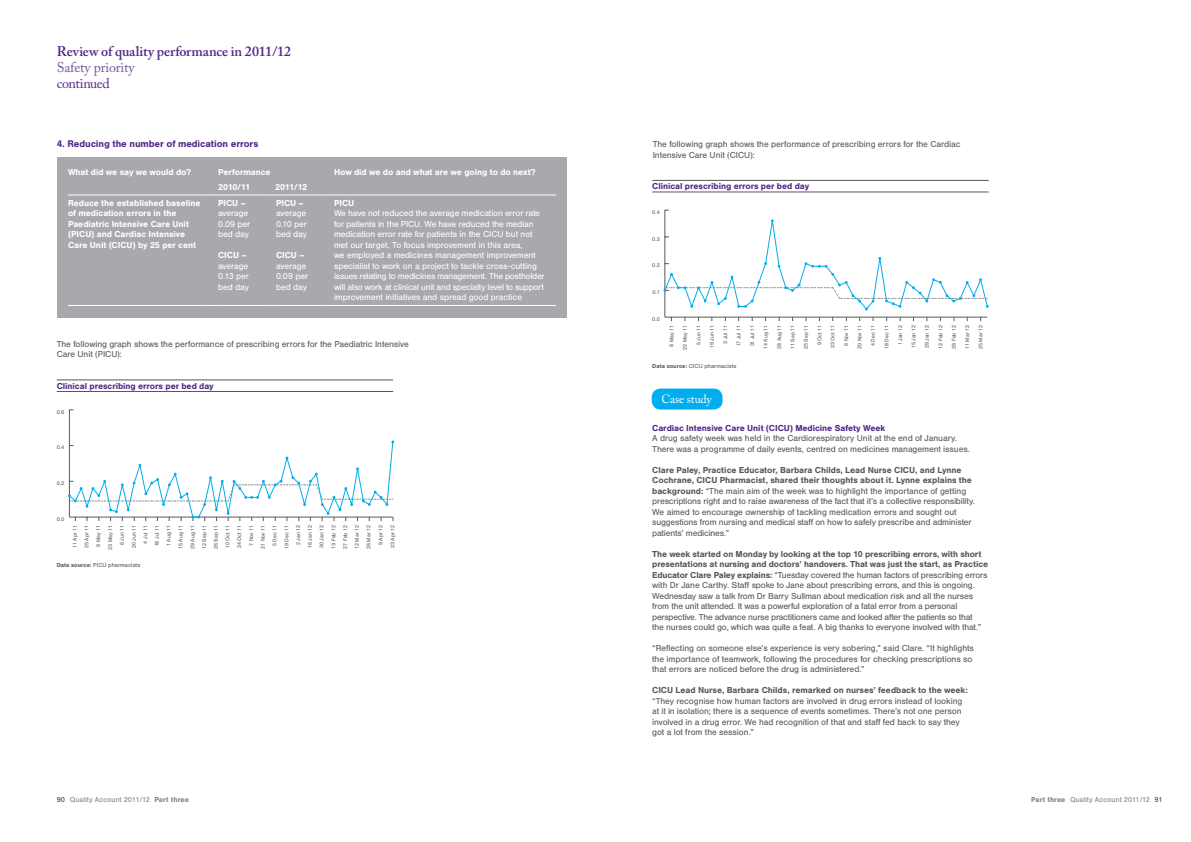
<style>
.page{position:relative;width:1191px;height:842px;background:#fff}
.page>*{position:absolute;margin:0;border:0;box-sizing:border-box;transform-origin:0 0}
.t1{font:600 14px "Adobe Caslon Pro";letter-spacing:-.005em;color:#512888}
.t2{font:14px "Adobe Caslon Pro";letter-spacing:-.01em;color:#72559e}
.t3{font:14px "Adobe Caslon Pro";letter-spacing:-.025em;color:#512888}
.t4{font:12px "Adobe Caslon Pro";letter-spacing:-.025em;color:#fff}
.t5{font:700 10px "Nimbus San TOT";letter-spacing:-.01em;color:#512888}
.t6{font:9px/10.5px "Nimbus San TOT";letter-spacing:-.01em;color:#57585a}
.t7{font:9px/10.5px "Nimbus San TOT";letter-spacing:-.015em;color:#fff}
.t8{font:700 9px/10.5px "Nimbus San TOT";letter-spacing:-.005em;color:#fff}
.t9{font:700 9px "Nimbus San TOT";letter-spacing:-.005em;color:#512888}
.t10{font:700 9px "Nimbus San TOT";letter-spacing:-.005em;color:#57585a}
.t11{font:7.5px "Nimbus San TOT";color:#808285}
.t12{font:6px "Nimbus San TOT";letter-spacing:.005em;color:#57585a}
.t13{font:5.6px/11.8px "Nimbus San TOT";color:#57585a;text-align:right;scale:.95 1}
.t14{font:5.6px "Nimbus San TOT";color:#57585a}
.s1{font-weight:700}
.s2{color:#512888}
</style>
<div class="page">
<hr style="left:652px;top:180px;width:336px;height:1px;background:#57585a">
<hr style="left:652px;top:192px;width:336px;height:1px;background:#57585a">
<hr style="left:665px;top:317px;width:322px;height:1px;background:#57585a">
<hr style="left:664px;top:210px;width:1px;height:107px;background:#57585a">
<svg style="left:663px;top:219px;width:325px;height:91px"></svg>
<div style="left:651px;top:389px;width:71px;height:21px;background:#00aeef;border-radius:9px"></div>
<hr style="left:57px;top:380px;width:336px;height:1px;background:#57585a">
<hr style="left:57px;top:391px;width:336px;height:1px;background:#57585a">
<hr style="left:69px;top:410px;width:1px;height:107px;background:#57585a">
<svg style="left:68px;top:440px;width:326px;height:81px"></svg>
<div style="left:57px;top:157px;width:509px;height:160px;background:#a8a9ad"></div>
<hr style="left:68px;top:195px;width:139px;height:1px;background:#fff">
<hr style="left:334px;top:195px;width:222px;height:1px;background:#fff">
<hr style="left:218px;top:195px;width:47px;height:1px;background:#fff">
<hr style="left:276px;top:195px;width:47px;height:1px;background:#fff">
<hr style="left:68px;top:305px;width:139px;height:1px;background:#fff">
<hr style="left:218px;top:305px;width:47px;height:1px;background:#fff">
<hr style="left:276px;top:305px;width:47px;height:1px;background:#fff">
<hr style="left:334px;top:305px;width:222px;height:1px;background:#fff">
<h1 class="t1" style="left:57px;top:43px;width:236px">Review of quality performance in 2011/12</h1>
<h1 class="t2" style="left:57px;top:59px;width:79px">Safety priority</h1>
<h1 class="t3" style="left:57px;top:75px;width:55px">continued</h1>
<p class="t5" style="left:57px;top:138px;width:203px">4. Reducing the number of medication errors</p>
<p class="t8" style="left:68px;top:167px;width:124px">What did we say we would do?</p>
<p class="t8" style="left:218px;top:167px;width:54px">Performance</p>
<p class="t8" style="left:334px;top:167px;width:203px">How did we do and what are we going to do next?</p>
<p class="t8" style="left:218px;top:182px;width:34px">2010/11</p>
<p class="t8" style="left:275px;top:182px;width:33px">2011/12</p>
<p class="t8" style="left:68px;top:198px;width:134px">Reduce the established baseline of medication errors in the<br>Paediatric Intensive Care Unit (PICU) and Cardiac Intensive<br>Care Unit (CICU) by 25 per cent</p>
<p class="t8" style="left:218px;top:198px;width:29px">PICU –</p>
<p class="t8" style="left:276px;top:198px;width:29px">PICU –</p>
<p class="t7" style="left:276px;top:208px;width:33px;text-align:justify">average 0.10 per bed day</p>
<p class="t8" style="left:276px;top:250px;width:30px">CICU –</p>
<p class="t7" style="left:276px;top:261px;width:34px">average<br>0.09 per bed day</p>
<p class="t8" style="left:334px;top:198px;width:22px">PICU</p>
<p class="t7" style="left:334px;top:208px;width:212px">We have not reduced the average medication error rate for patients in the PICU. We have reduced the median medication error rate for patients in the CICU but not met our target. To focus improvement in this area,<br>we employed a medicines management improvement specialist to work on a project to tackle cross-cutting issues relating to medicines management. The postholder will also work at clinical unit and specialty level to support improvement initiatives and spread good practice</p>
<p class="t7" style="left:218px;top:208px;width:34px">average<br>0.09 per bed day</p>
<p class="t8" style="left:218px;top:250px;width:30px">CICU –</p>
<p class="t7" style="left:218px;top:261px;width:32px;text-align:justify">average 0.13 per bed day</p>
<p class="t6" style="left:57px;top:338px;width:353px">The following graph shows the performance of prescribing errors for the Paediatric Intensive<br>Care Unit (PICU):</p>
<p class="t9" style="left:57px;top:380px;width:158px">Clinical prescribing errors per bed day</p>
<p class="t14" style="left:57px;top:409px;width:9px">0.6</p>
<p class="t14" style="left:57px;top:444px;width:9px">0.4</p>
<p class="t14" style="left:57px;top:480px;width:9px">0.2</p>
<p class="t14" style="left:57px;top:516px;width:9px">0.0</p>
<p class="t13" style="left:187px;top:549px;width:27px;rotate:-90deg">29 Aug 11<br>12 Sep 11<br>26 Sep 11<br>10 Oct 11<br>24 Oct 11<br>7 Nov 11<br>21 Nov 11<br>5 Dec 11<br>19 Dec 11<br>2 Jan 12<br>16 Jan 12<br>30 Jan 12<br>13 Feb 12<br>27 Feb 12<br>12 Mar 12<br>26 Mar 12<br>9 Apr 12<br>23 Apr 12</p>
<p class="t13" style="left:69px;top:550px;width:27px;rotate:-90deg">11 Apr 11<br>25 Apr 11<br>9 May 11<br>23 May 11<br>6 Jun 11<br>20 Jun 11<br>4 Jul 11<br>18 Jul 11<br>1 Aug 11<br>15 Aug 11</p>
<p class="t12" style="left:57px;top:562px;width:85px"><span class="s1">Data source:</span> PICU pharmacists</p>
<p class="t6" style="left:652px;top:139px;width:309px">The following graph shows the performance of prescribing errors for the Cardiac<br>Intensive Care Unit (CICU):</p>
<p class="t9" style="left:652px;top:181px;width:158px">Clinical prescribing errors per bed day</p>
<p class="t14" style="left:652px;top:209px;width:9px">0.4</p>
<p class="t14" style="left:652px;top:236px;width:9px">0.3</p>
<p class="t14" style="left:652px;top:262px;width:9px">0.2</p>
<p class="t14" style="left:652px;top:289px;width:9px">0.1</p>
<p class="t14" style="left:652px;top:316px;width:9px">0.0</p>
<p class="t13" style="left:665px;top:347px;width:24px;rotate:-90deg">8 May 11</p>
<p class="t13" style="left:679px;top:350px;width:27px;rotate:-90deg">22 May 11</p>
<p class="t13" style="left:693px;top:345px;width:22px;rotate:-90deg">5 Jun 11</p>
<p class="t13" style="left:706px;top:348px;width:25px;rotate:-90deg">19 Jun 11</p>
<p class="t13" style="left:719px;top:344px;width:21px;rotate:-90deg">3 Jul 11</p>
<p class="t13" style="left:733px;top:346px;width:23px;rotate:-90deg">17 Jul 11</p>
<p class="t13" style="left:746px;top:346px;width:24px;rotate:-90deg">31 Jul 11</p>
<p class="t13" style="left:760px;top:349px;width:26px;rotate:-90deg">14 Aug 11</p>
<p class="t13" style="left:773px;top:349px;width:26px;rotate:-90deg">28 Aug 11</p>
<p class="t13" style="left:787px;top:349px;width:26px;rotate:-90deg">11 Sep 11</p>
<p class="t13" style="left:800px;top:349px;width:27px;rotate:-90deg">25 Sep 11</p>
<p class="t13" style="left:813px;top:345px;width:22px;rotate:-90deg">9 Oct 11</p>
<p class="t13" style="left:827px;top:348px;width:26px;rotate:-90deg">23 Oct 11</p>
<p class="t13" style="left:840px;top:346px;width:23px;rotate:-90deg">6 Nov 11</p>
<p class="t13" style="left:854px;top:349px;width:26px;rotate:-90deg">20 Nov 11</p>
<p class="t13" style="left:867px;top:346px;width:23px;rotate:-90deg">4 Dec 11</p>
<p class="t13" style="left:881px;top:349px;width:26px;rotate:-90deg">18 Dec 11</p>
<p class="t13" style="left:894px;top:345px;width:23px;rotate:-90deg">1 Jan 12</p>
<p class="t13" style="left:907px;top:348px;width:25px;rotate:-90deg">15 Jan 12</p>
<p class="t13" style="left:921px;top:348px;width:26px;rotate:-90deg">29 Jan 12</p>
<p class="t13" style="left:934px;top:348px;width:26px;rotate:-90deg">12 Feb 12</p>
<p class="t13" style="left:948px;top:349px;width:26px;rotate:-90deg">26 Feb 12</p>
<p class="t13" style="left:961px;top:349px;width:26px;rotate:-90deg">11 Mar 12</p>
<p class="t13" style="left:975px;top:349px;width:26px;rotate:-90deg">25 Mar 12</p>
<p class="t12" style="left:652px;top:362px;width:86px"><span class="s1">Data source:</span> CICU pharmacists</p>
<h2 class="t4" style="left:661px;top:392px;width:52px">Case study</h2>
<p class="t9" style="left:652px;top:422px;width:235px">Cardiac Intensive Care Unit (CICU) Medicine Safety Week</p>
<p class="t6" style="left:652px;top:433px;width:319px">A drug safety week was held in the Cardiorespiratory Unit at the end of January.<br>There was a programme of daily events, centred on medicines management issues.</p>
<p class="t6" style="left:652px;top:464px;width:324px"><span class="s1">Clare Paley, Practice Educator, Barbara Childs, Lead Nurse CICU, and Lynne Cochrane, CICU Pharmacist, shared their thoughts about it. Lynne explains the background:</span> “The main aim of the week was to highlight the importance of getting prescriptions right and to raise awareness of the fact that it’s a collective responsibility.<br>We aimed to encourage ownership of tackling medication errors and sought out suggestions from nursing and medical staff on how to safely prescribe and administer patients’ medicines.”</p>
<p class="t6" style="left:652px;top:548px;width:337px"><span class="s1">The week started on Monday by looking at the top 10 prescribing errors, with short presentations at nursing and doctors’ handovers. That was just the start, as Practice Educator Clare Paley explains:</span> “Tuesday covered the human factors of prescribing errors with Dr Jane Carthy. Staff spoke to Jane about prescribing errors, and this is ongoing.<br>Wednesday saw a talk from Dr Barry Sullman about medication risk and all the nurses from the unit attended. It was a powerful exploration of a fatal error from a personal perspective. The advance nurse practitioners came and looked after the patients so that<br>the nurses could go, which was quite a feat. A big thanks to everyone involved with that.”</p>
<p class="t6" style="left:652px;top:643px;width:323px">“Reflecting on someone else’s experience is very sobering,” said Clare. “It highlights the importance of teamwork, following the procedures for checking prescriptions so that errors are noticed before the drug is administered.”</p>
<p class="t10" style="left:652px;top:685px;width:317px">CICU Lead Nurse, Barbara Childs, remarked on nurses’ feedback to the week:</p>
<p class="t6" style="left:652px;top:695px;width:312px">“They recognise how human factors are involved in drug errors instead of looking at it in isolation; there is a sequence of events sometimes. There’s not one person involved in a drug error. We had recognition of that and staff fed back to say they got a lot from the session.”</p>
<p class="t11" style="left:57px;top:796px;width:134px"><span class="s2">90</span> Quality Account 2011/12 <span class="s1">Part three</span></p>
<p class="t11" style="left:1031px;top:796px;width:133px"><span class="s1">Part three</span> Quality Account 2011/12 <span class="s2">91</span></p>
</div>
